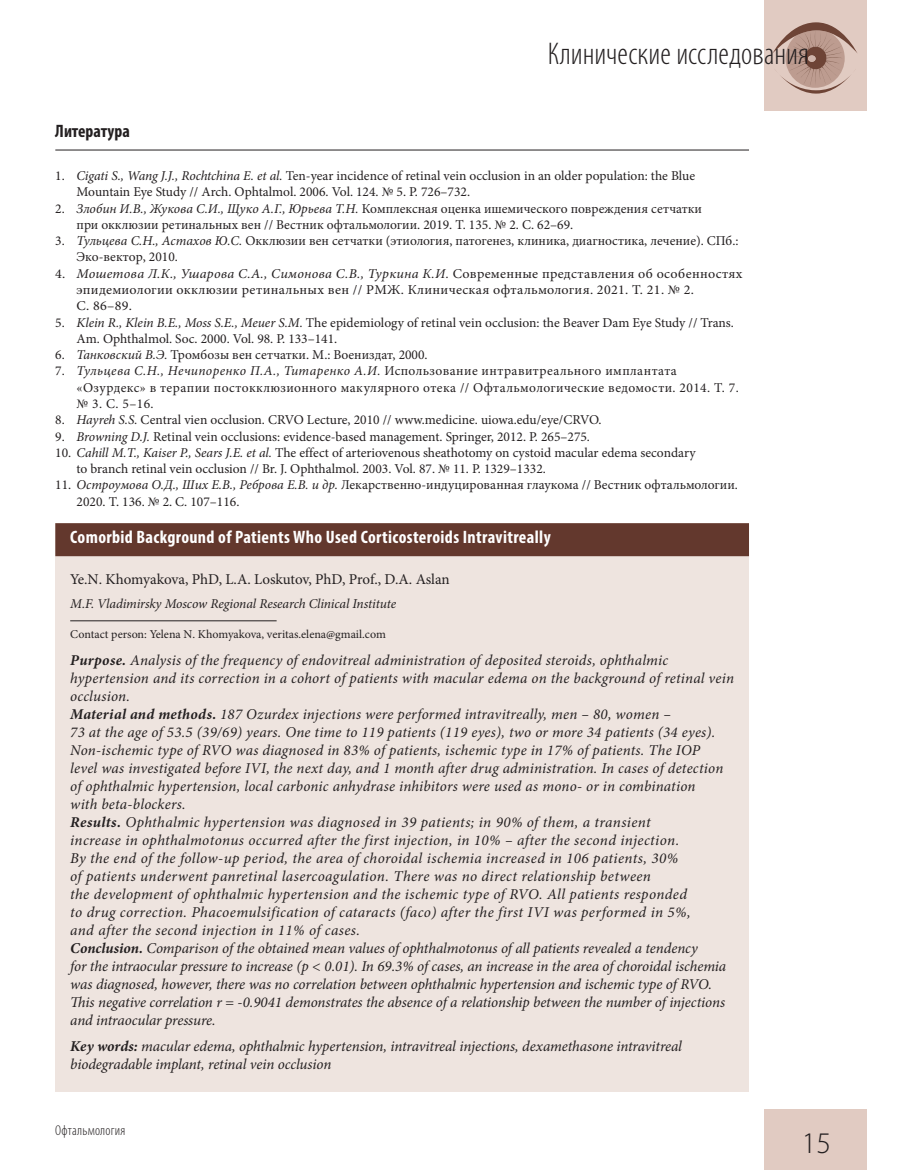
<style>
.page{position:relative;width:915px;height:1170px;background:#fff}
.page>*{position:absolute;margin:0;border:0;box-sizing:border-box;transform-origin:0 0}
.t1{font:300 condensed 31.5px "Myriad Pro";color:#231f20}
.t2{font:300 30px "Myriad Pro";color:#231f20}
.t3{font:700 condensed 18px "Myriad Pro";letter-spacing:.02em;color:#fff}
.t4{font:700 condensed 18px "Myriad Pro";color:#231f20}
.t5{font:italic 15px/18px "Minion Pro";letter-spacing:.01em;color:#231f20}
.t6{font:italic 15px/18px "Minion Pro";letter-spacing:-.01em;color:#231f20}
.t7{font:15px "Minion Pro";letter-spacing:-.005em;color:#231f20}
.t8{font:300 condensed 14.25px "Myriad Pro";letter-spacing:.015em;color:#231f20}
.t9{font:13.5px/16.4px "Minion Pro";color:#231f20}
.t10{font:13.5px/16.4px "Minion Pro";letter-spacing:.03em;color:#231f20}
.t11{font:13.5px/16.4px "Minion Pro";letter-spacing:.02em;color:#231f20;scale:1.04 1}
.t12{font:italic 13.5px "Minion Pro";letter-spacing:-.01em;color:#231f20}
.t13{font:12px "Minion Pro";color:#231f20}
.s1{font-style:italic}
.s2{font-weight:700}
</style>
<div class="page">
<div style="left:764px;top:0;width:102px;height:111px;background:#e1cbc2"></div>
<div style="left:764px;top:1108px;width:102px;height:61px;background:#e1cbc2"></div>
<svg style="left:773px;top:22px;width:84px;height:72px"></svg>
<hr style="left:55px;top:150px;width:693px;height:1px;background:#231f20">
<div style="left:55px;top:523px;width:693px;height:568px;background:#eee4df"></div>
<div style="left:55px;top:523px;width:693px;height:33px;background:#63382d"></div>
<hr style="left:70px;top:620px;width:206px;height:1px;background:#231f20">
<h1 class="t1" style="left:547px;top:35px;width:263px">Клинические исследования</h1>
<p class="t4" style="left:55px;top:120px;width:76px">Литература</p>
<p class="t9" style="left:77px;top:167px;width:619px;text-indent:-21px">1. <span class="s1">Cigati S., Wang J.J., Rochtchina E. et al.</span> Ten-year incidence of retinal vein occlusion in an older population: the Blue<br>Mountain Eye Study // Arch. Ophtalmol. 2006. Vol. 124. № 5. P. 726–732.</p>
<p class="t9" style="left:77px;top:200px;width:626px;text-indent:-21px">2. <span class="s1">Злобин И.В., Жукова С.И., Щуко А.Г., Юрьева Т.Н.</span> Комплексная оценка ишемического повреждения сетчатки при окклюзии ретинальных вен // Вестник офтальмологии. 2019. Т. 135. № 2. С. 62–69.</p>
<p class="t9" style="left:77px;top:233px;width:663px;text-indent:-21px">3. <span class="s1">Тульцева С.Н., Астахов Ю.С.</span> Окклюзии вен сетчатки (этиология, патогенез, клиника, диагностика, лечение). СПб.:<br>Эко-вектор, 2010.</p>
<p class="t11" style="left:77px;top:265px;width:641px;text-indent:-21px">4. <span class="s1">Мошетова Л.К., Ушарова С.А., Симонова С.В., Туркина К.И.</span> Современные представления об особенностях эпидемиологии окклюзии ретинальных вен // РМЖ. Клиническая офтальмология. 2021. Т. 21. № 2.<br>С. 86–89.</p>
<p class="t9" style="left:77px;top:314px;width:658px;text-indent:-21px">5. <span class="s1">Klein R., Klein B.E., Moss S.E., Meuer S.M.</span> The epidemiology of retinal vein occlusion: the Beaver Dam Eye Study // Trans.<br>Am. Ophthalmol. Soc. 2000. Vol. 98. P. 133–141.</p>
<p class="t9" style="left:55px;top:347px;width:374px">6. <span class="s1">Танковский В.Э.</span> Тромбозы вен сетчатки. М.: Воениздат, 2000.</p>
<p class="t10" style="left:77px;top:363px;width:663px;text-indent:-21px">7. <span class="s1">Тульцева С.Н., Нечипоренко П.А., Титаренко А.И.</span> Использование интравитреального имплантата «Озурдекс» в терапии постокклюзионного макулярного отека // Офтальмологические ведомости. 2014. Т. 7. № 3. С. 5–16.</p>
<p class="t9" style="left:55px;top:412px;width:547px">8. <span class="s1">Hayreh S.S.</span> Central vien occlusion. CRVO Lecture, 2010 // www.medicine. uiowa.edu/eye/CRVO.</p>
<p class="t9" style="left:55px;top:428px;width:536px">9. <span class="s1">Browning D.J.</span> Retinal vein occlusions: evidence-based management. Springer, 2012. P. 265–275.</p>
<p class="t9" style="left:77px;top:444px;width:620px;text-indent:-21px">10. <span class="s1">Cahill M.T., Kaiser P., Sears J.E. et al.</span> The effect of arteriovenous sheathotomy on cystoid macular edema secondary to branch retinal vein occlusion // Br. J. Ophthalmol. 2003. Vol. 87. № 11. P. 1329–1332.</p>
<p class="t9" style="left:77px;top:477px;width:662px;text-indent:-21px">11. <span class="s1">Остроумова О.Д., Ших Е.В., Реброва Е.В. и др.</span> Лекарственно-индуцированная глаукома // Вестник офтальмологии.<br>2020. Т. 136. № 2. С. 107–116.</p>
<p class="t3" style="left:70px;top:526px;width:482px">Comorbid Background of Patients Who Used Corticosteroids Intravitreally</p>
<p class="t7" style="left:70px;top:569px;width:381px">Ye.N. Khomyakova, PhD, L.A. Loskutov, PhD, Prof., D.A. Aslan</p>
<p class="t12" style="left:70px;top:594px;width:327px">M.F. Vladimirsky Moscow Regional Research Clinical Institute</p>
<p class="t13" style="left:70px;top:626px;width:317px">Contact person: Yelena N. Khomyakova, veritas.elena@gmail.com</p>
<p class="t5" style="left:70px;top:650px;width:665px"><span class="s2">Purpose.</span> Analysis of the frequency of endovitreal administration of deposited steroids, ophthalmic hypertension and its correction in a cohort of patients with macular edema on the background of retinal vein occlusion.<br><span class="s2">Material and methods.</span> 187 Ozurdex injections were performed intravitreally, men – 80, women –<br>73 at the age of 53.5 (39/69) years. One time to 119 patients (119 eyes), two or more 34 patients (34 eyes).<br>Non-ischemic type of RVO was diagnosed in 83% of patients, ischemic type in 17% of patients. The IOP<br>level was investigated before IVI, the next day, and 1 month after drug administration. In cases of detection of ophthalmic hypertension, local carbonic anhydrase inhibitors were used as mono- or in combination<br>with beta-blockers.<br><span class="s2">Results.</span> Ophthalmic hypertension was diagnosed in 39 patients; in 90% of them, a transient<br>increase in ophthalmotonus occurred after the first injection, in 10% – after the second injection.<br>By the end of the follow-up period, the area of choroidal ischemia increased in 106 patients, 30%<br>of patients underwent panretinal lasercoagulation. There was no direct relationship between<br>the development of ophthalmic hypertension and the ischemic type of RVO. All patients responded<br>to drug correction. Phacoemulsification of cataracts (faco) after the first IVI was performed in 5%,<br>and after the second injection in 11% of cases.<br><span class="s2">Conclusion.</span> Comparison of the obtained mean values of ophthalmotonus of all patients revealed a tendency<br>for the intraocular pressure to increase (p &lt; 0.01). In 69.3% of cases, an increase in the area of choroidal ischemia was diagnosed, however, there was no correlation between ophthalmic hypertension and ischemic type of RVO.</p>
<p class="t6" style="left:70px;top:992px;width:656px;text-indent:15px">is negative correlation r = -0.9041 demonstrates the absence of a relationship between the number of injections and intraocular pressure.</p>
<p class="t6" style="left:70px;top:1037px;width:613px"><span class="s2">Key words:</span> macular edema, ophthalmic hypertension, intravitreal injections, dexamethasone intravitreal biodegradable implant, retinal vein occlusion</p>
<p class="t8" style="left:55px;top:1121px;width:72px">Офтальмология</p>
<h2 class="t2" style="left:801px;top:1125px;width:31px">15</h2>
</div>
